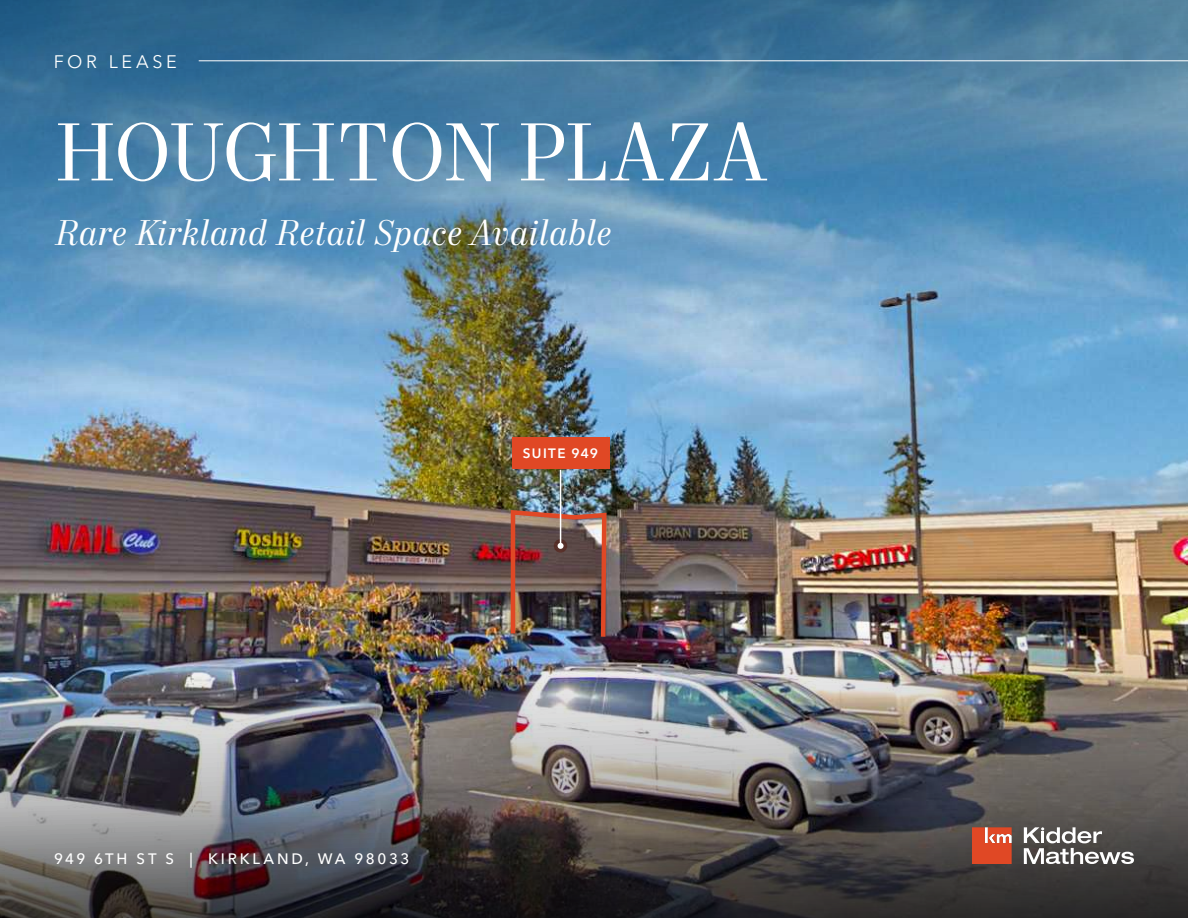
<style>
.page{position:relative;width:1188px;height:918px;background:#fff}
.page>*{position:absolute;margin:0;border:0;box-sizing:border-box;transform-origin:0 0}
.Headline_-_Level_1_-_White_2023{font:82.5px "Mort Modern 08";letter-spacing:-.02em;color:#fff}
.Callout_Text_-_Italics_-_White_2023{font:italic 36px "Mort Modern 08";letter-spacing:.01em;color:#fff}
.Section_Identifier_-_White_2023{font:18px "Avenir Next LT Pro";letter-spacing:.2em;color:#fff}
.Property_Address_-_White_2023{font:500 15px "Avenir Next LT Pro";letter-spacing:.185em;color:#fff}
.Subject_Property_Label_-_White_2023{font:600 13.5px "Avenir Next LT Pro";letter-spacing:.1em;color:#fff}
</style>
<div class="page">
<img style="left:0;top:0;width:1188px;height:918px">
<hr style="left:560px;top:470px;width:1px;height:76px;background:#fff">
<img style="left:508px;top:508px;width:101px;height:133px">
<div style="left:512px;top:437px;width:97px;height:31px;background:#e04825"></div>
<svg style="left:1024px;top:827px;width:110px;height:37px"></svg>
<svg style="left:972px;top:827px;width:40px;height:37px"></svg>
<hr style="left:199px;top:60px;width:989px;height:1px;background:#fff">
<p class="Section_Identifier_-_White_2023" style="left:54px;top:51px;width:125px">FOR LEASE</p>
<p class="Headline_-_Level_1_-_White_2023" style="left:54px;top:103px;width:715px">HOUGHTON PLAZA</p>
<p class="Callout_Text_-_Italics_-_White_2023" style="left:54px;top:211px;width:559px">Rare Kirkland Retail Space Available</p>
<p class="Subject_Property_Label_-_White_2023" style="left:523px;top:445px;width:77px">SUITE 949</p>
<p class="Property_Address_-_White_2023" style="left:54px;top:850px;width:357px">949 6TH ST S | KIRKLAND, WA 98033</p>
</div>
